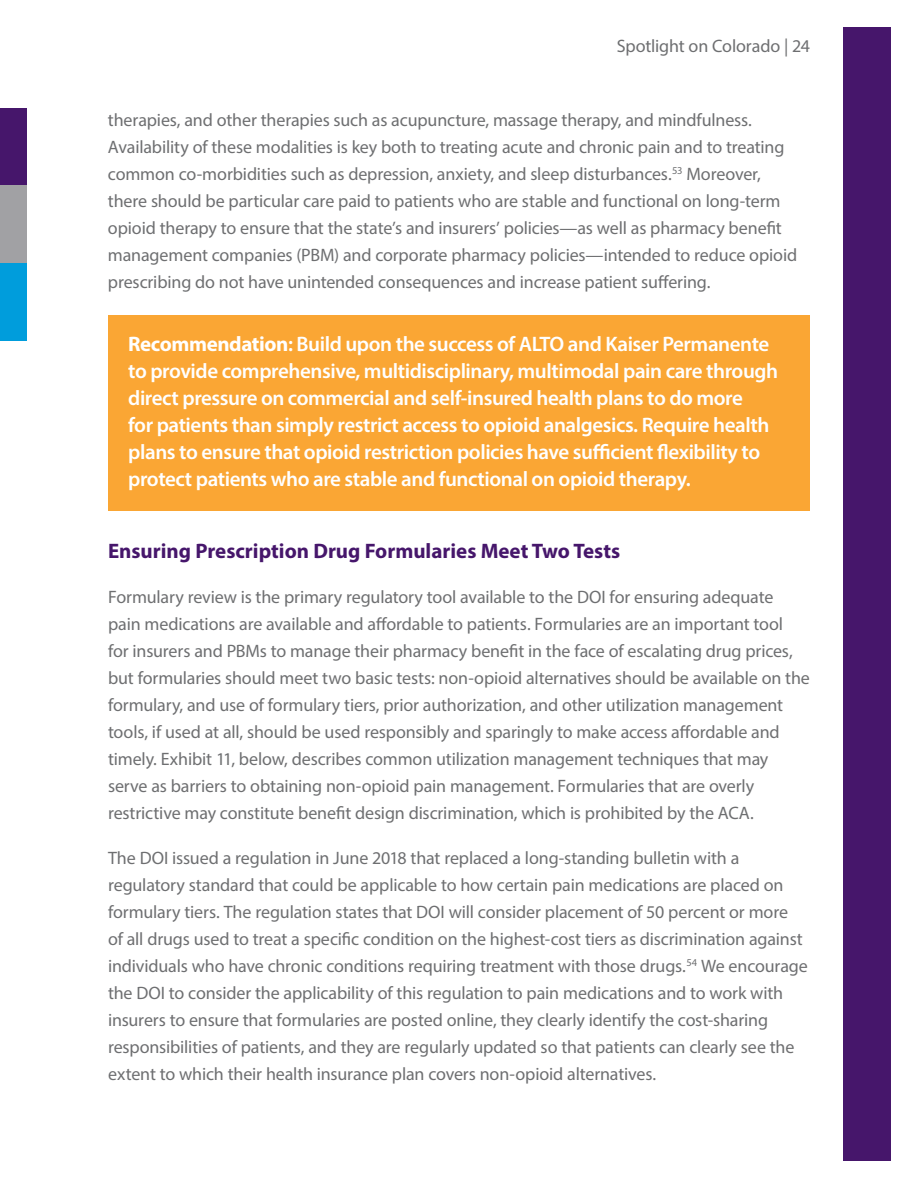
<style>
.page{position:relative;width:918px;height:1188px;background:#fff}
.page>*{position:absolute;margin:0;border:0;box-sizing:border-box;transform-origin:0 0}
.t1{font:600 21px/27px "Myriad Pro";letter-spacing:-.02em;color:#fff}
.t2{font:700 21px "Myriad Pro";color:#46166b}
.t3{font:18px/27px "Myriad Pro";letter-spacing:-.01em;color:#6e6f71}
.s1{font-weight:700}
</style>
<div class="page">
<div style="left:844px;top:27px;width:47px;height:1134px;background:#46166b"></div>
<div style="left:0;top:108px;width:27px;height:77px;background:#46166b"></div>
<div style="left:0;top:185px;width:27px;height:78px;background:#a1a1a4"></div>
<div style="left:0;top:263px;width:27px;height:77px;background:#009ddc"></div>
<div style="left:108px;top:315px;width:702px;height:196px;background:#faa634"></div>
<p class="t3" style="left:617px;top:33px;width:195px">Spotlight on Colorado | 24</p>
<p class="t3" style="left:108px;top:106px;width:691px">therapies, and other therapies such as acupuncture, massage therapy, and mindfulness.<br>Availability of these modalities is key both to treating acute and chronic pain and to treating common co-morbidities such as depression, anxiety, and sleep disturbances.<sup>53</sup> Moreover, there should be particular care paid to patients who are stable and functional on long-term opioid therapy to ensure that the state’s and insurers’ policies—as well as pharmacy benefit management companies (PBM) and corporate pharmacy policies—intended to reduce opioid prescribing do not have unintended consequences and increase patient suffering.</p>
<p class="t1" style="left:128px;top:330px;width:651px"><span class="s1">Recommendation</span>: Build upon the success of ALTO and Kaiser Permanente to provide comprehensive, multidisciplinary, multimodal pain care through direct pressure on commercial and self-insured health plans to do more<br>for patients than simply restrict access to opioid analgesics. Require health plans to ensure that opioid restriction policies have sufficient flexibility to protect patients who are stable and functional on opioid therapy.</p>
<p class="t2" style="left:108px;top:537px;width:514px">Ensuring Prescription Drug Formularies Meet Two Tests</p>
<p class="t3" style="left:108px;top:583px;width:703px">Formulary review is the primary regulatory tool available to the DOI for ensuring adequate pain medications are available and affordable to patients. Formularies are an important tool<br>for insurers and PBMs to manage their pharmacy benefit in the face of escalating drug prices, but formularies should meet two basic tests: non-opioid alternatives should be available on the formulary, and use of formulary tiers, prior authorization, and other utilization management tools, if used at all, should be used responsibly and sparingly to make access affordable and timely. Exhibit 11, below, describes common utilization management techniques that may serve as barriers to obtaining non-opioid pain management. Formularies that are overly restrictive may constitute benefit design discrimination, which is prohibited by the ACA.</p>
<p class="t3" style="left:108px;top:844px;width:701px">The DOI issued a regulation in June 2018 that replaced a long-standing bulletin with a regulatory standard that could be applicable to how certain pain medications are placed on formulary tiers. The regulation states that DOI will consider placement of 50 percent or more<br>of all drugs used to treat a specific condition on the highest-cost tiers as discrimination against individuals who have chronic conditions requiring treatment with those drugs.<sup>54</sup> We encourage the DOI to consider the applicability of this regulation to pain medications and to work with insurers to ensure that formularies are posted online, they clearly identify the cost-sharing responsibilities of patients, and they are regularly updated so that patients can clearly see the extent to which their health insurance plan covers non-opioid alternatives.</p>
</div>
